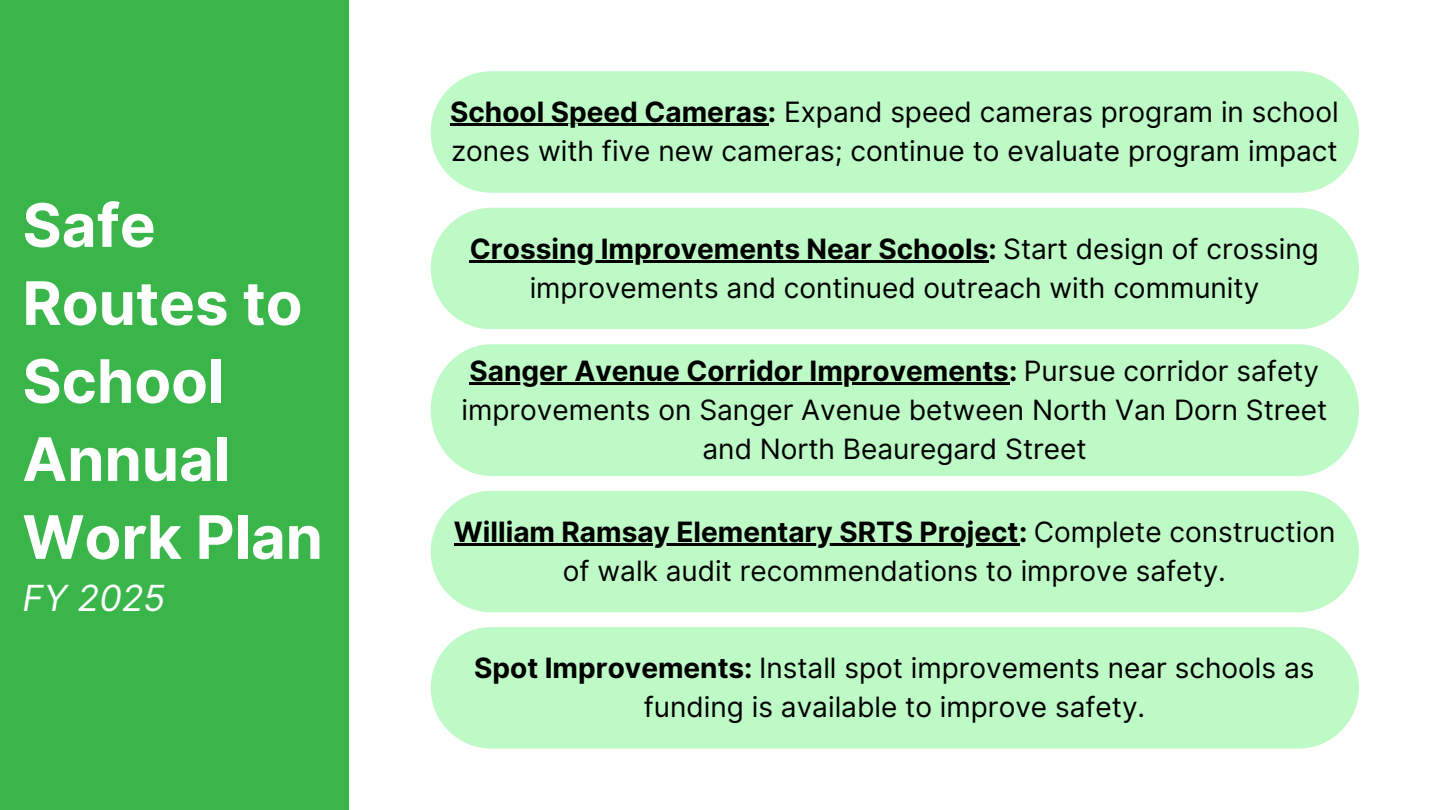
<style>
.page{position:relative;width:1440px;height:810px;background:#fff}
.page>*{position:absolute;margin:0;border:0;box-sizing:border-box;transform-origin:0 0}
.t1{font:700 60px/78px "Inter";color:#fff}
.t2{font:italic 36px "Inter";color:#fff}
.t3{font:28px/39px "Inter";color:#000;text-align:center}
.s1{font-weight:700}
</style>
<div class="page">
<div style="left:0;top:0;width:349px;height:810px;background:#39b54a"></div>
<div style="left:431px;top:71px;width:928px;height:122px;background:#bdfac6;border-radius:61px"></div>
<hr style="left:450px;top:124px;width:318px;height:2px;background:#000">
<div style="left:431px;top:491px;width:928px;height:121px;background:#bdfac6;border-radius:61px"></div>
<hr style="left:454px;top:543px;width:565px;height:3px;background:#000">
<div style="left:431px;top:208px;width:928px;height:121px;background:#bdfac6;border-radius:61px"></div>
<hr style="left:470px;top:260px;width:519px;height:2px;background:#000">
<div style="left:431px;top:344px;width:928px;height:132px;background:#bdfac6;border-radius:63px"></div>
<hr style="left:470px;top:382px;width:540px;height:3px;background:#000">
<div style="left:431px;top:627px;width:928px;height:122px;background:#bdfac6;border-radius:61px"></div>
<p class="t1" style="left:22px;top:186px;width:302px">Safe<br>Routes to<br>School<br>Annual<br>Work Plan</p>
<p class="t2" style="left:22px;top:577px;width:145px">FY 2025</p>
<h1 class="t3" style="left:450px;top:93px;width:890px;text-align:left"><span class="s1">School Speed Cameras:</span> Expand speed cameras program in school zones with five new cameras; continue to evaluate program impact</h1>
<p class="t3" style="left:470px;top:229px;width:851px"><span class="s1">Crossing Improvements Near Schools:</span> Start design of crossing improvements and continued outreach with community</p>
<p class="t3" style="left:462px;top:351px;width:867px"><span class="s1">Sanger Avenue Corridor Improvements:</span> Pursue corridor safety improvements on Sanger Avenue between North Van Dorn Street and North Beauregard Street</p>
<p class="t3" style="left:454px;top:512px;width:883px"><span class="s1">William Ramsay Elementary SRTS Project:</span> Complete construction of walk audit recommendations to improve safety.</p>
<p class="t3" style="left:474px;top:648px;width:842px"><span class="s1">Spot Improvements:</span> Install spot improvements near schools as funding is available to improve safety.</p>
</div>
